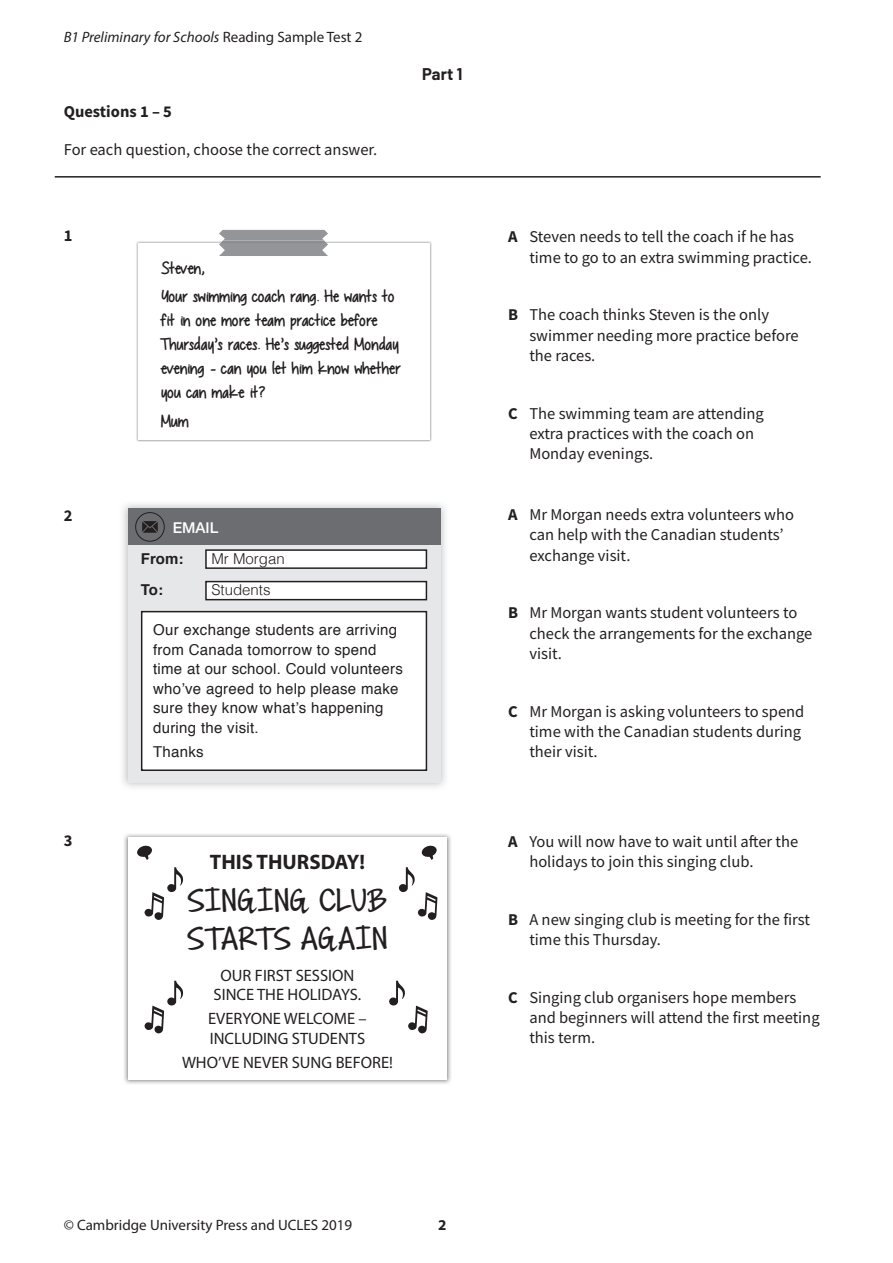
<style>
.page{position:relative;width:893px;height:1263px;background:#fff}
.page>*{position:absolute;margin:0;border:0;box-sizing:border-box;transform-origin:0 0}
.t1{font:25.5px/38.4px "AJ Hand";color:#231f20}
.t2{font:22.5px/24px "Chocolate Covered Raindrops";color:#231f20}
.t3{font:700 21px "Myriad Pro";color:#231f20}
.t4{font:16.5px/20.2px "Source Sans Pro";color:#231f20}
.t5{font:16.5px/19.8px "Myriad Pro";color:#231f20;text-align:center}
.t6{font:700 16.5px "Source Sans Pro";color:#231f20}
.t7{font:700 16.5px "Barlow";color:#231f20}
.t8{font:15px/19.5px "Helvetica";letter-spacing:.02em;color:#231f20}
.t9{font:italic 15px "Myriad Pro";color:#231f20}
.t10{font:15px "Myriad Pro";color:#231f20}
.t11{font:300 15px "Helvetica";color:#231f20}
.t12{font:700 15px "Helvetica";color:#231f20}
.t13{font:500 15px "Helvetica Neue LT Std";color:#fff}
.t14{font:700 15px "Myriad Pro";color:#231f20}
.s1{font-style:normal}
.s2{font-weight:700}
</style>
<div class="page">
<hr style="left:55px;top:176px;width:766px;height:2px;background:#231f20">
<img style="left:136px;top:241px;width:296px;height:201px">
<div style="left:138px;top:243px;width:292px;height:197px;background:#fff"></div>
<svg style="left:219px;top:230px;width:109px;height:26px;background:#989a9d"></svg>
<img style="left:122px;top:503px;width:324px;height:284px">
<div style="left:128px;top:509px;width:312px;height:274px;background:#e6e7e9"></div>
<div style="left:128px;top:509px;width:312px;height:36px;background:#6c6d70"></div>
<div style="left:206px;top:582px;width:220px;height:18px;background:#fff"></div>
<div style="left:205px;top:581px;width:222px;height:19px;border:2px solid #231f20"></div>
<div style="left:142px;top:612px;width:284px;height:158px;background:#fff"></div>
<div style="left:141px;top:611px;width:286px;height:160px;border:2px solid #231f20"></div>
<div style="left:206px;top:550px;width:220px;height:18px;background:#fff"></div>
<div style="left:205px;top:549px;width:222px;height:20px;border:2px solid #231f20"></div>
<svg style="left:142px;top:521px;width:16px;height:12px"></svg>
<div style="left:135px;top:512px;width:30px;height:29px;border:1px solid #231f20;border-radius:50%"></div>
<img style="left:124px;top:834px;width:327px;height:250px">
<div style="left:128px;top:838px;width:319px;height:242px;background:#fff"></div>
<svg style="left:399px;top:867px;width:38px;height:53px"></svg>
<svg style="left:389px;top:981px;width:39px;height:52px"></svg>
<svg style="left:144px;top:867px;width:39px;height:53px"></svg>
<svg style="left:144px;top:981px;width:40px;height:52px"></svg>
<svg style="left:137px;top:845px;width:15px;height:15px"></svg>
<svg style="left:422px;top:845px;width:15px;height:15px"></svg>
<p class="t9" style="left:64px;top:28px;width:300px">B1 Preliminary for Schools <span class="s1">Reading Sample Test 2</span></p>
<p class="t6" style="left:64px;top:100px;width:110px">Questions 1 – 5</p>
<p class="t4" style="left:64px;top:139px;width:315px">For each question, choose the correct answer.</p>
<p class="t7" style="left:422px;top:64px;width:42px">Part 1</p>
<p class="t6" style="left:64px;top:224px;width:10px">1</p>
<h2 class="t2" style="left:157px;top:254px;width:235px;line-height:28.2px">Steven,<br>Your swimming coach rang. He wants to</h2>
<h2 class="t2" style="left:157px;top:308px;width:241px">fit in one more team practice before<br>Thursday’s races. He’s suggested Monday evening - can you let him know whether you can make it?</h2>
<h2 class="t2" style="left:157px;top:408px;width:29px">Mum</h2>
<p class="t6" style="left:64px;top:504px;width:10px">2</p>
<p class="t6" style="left:64px;top:829px;width:10px">3</p>
<p class="t13" style="left:173px;top:519px;width:47px">EMAIL</p>
<p class="t12" style="left:141px;top:546px;width:44px">From:</p>
<p class="t11" style="left:211px;top:546px;width:75px">Mr Morgan</p>
<p class="t12" style="left:141px;top:578px;width:24px">To:</p>
<p class="t11" style="left:211px;top:577px;width:61px">Students</p>
<p class="t8" style="left:153px;top:621px;width:251px">Our exchange students are arriving from Canada tomorrow to spend time at our school. Could volunteers who’ve agreed to help please make sure they know what’s happening during the visit.</p>
<p class="t8" style="left:153px;top:742px;width:52px">Thanks</p>
<p class="t3" style="left:210px;top:848px;width:157px">THIS THURSDAY!</p>
<h1 class="t1" style="left:187px;top:883px;width:202px">SINGING CLUB<br>STARTS AGAIN</h1>
<p class="t5" style="left:214px;top:965px;width:149px">OUR FIRST SESSION<br>SINCE THE HOLIDAYS.</p>
<p class="t5" style="left:208px;top:1009px;width:160px;text-align:left">EVERYONE WELCOME –<br>INCLUDING STUDENTS</p>
<p class="t5" style="left:182px;top:1052px;width:212px">WHO’VE NEVER SUNG BEFORE!</p>
<p class="t4" style="left:529px;top:227px;width:284px;text-indent:-21px"><span class="s2">A</span> Steven needs to tell the coach if he has time to go to an extra swimming practice.</p>
<p class="t4" style="left:529px;top:305px;width:271px;text-indent:-21px"><span class="s2">B</span> The coach thinks Steven is the only swimmer needing more practice before the races.</p>
<p class="t4" style="left:529px;top:403px;width:236px;text-indent:-21px"><span class="s2">C</span> The swimming team are attending extra practices with the coach on<br>Monday evenings.</p>
<p class="t4" style="left:529px;top:504px;width:266px;text-indent:-21px"><span class="s2">A</span> Mr Morgan needs extra volunteers who can help with the Canadian students’ exchange visit.</p>
<p class="t4" style="left:529px;top:603px;width:285px;text-indent:-21px"><span class="s2">B</span> Mr Morgan wants student volunteers to check the arrangements for the exchange visit.</p>
<p class="t4" style="left:529px;top:701px;width:276px;text-indent:-21px"><span class="s2">C</span> Mr Morgan is asking volunteers to spend time with the Canadian students during their visit.</p>
<p class="t4" style="left:529px;top:831px;width:270px;text-indent:-21px"><span class="s2">A</span> You will now have to wait until after the holidays to join this singing club.</p>
<p class="t4" style="left:529px;top:909px;width:282px;text-indent:-21px"><span class="s2">B</span> A new singing club is meeting for the first time this Thursday.</p>
<p class="t4" style="left:529px;top:987px;width:292px;text-indent:-21px"><span class="s2">C</span> Singing club organisers hope members and beginners will attend the first meeting this term.</p>
<p class="t10" style="left:64px;top:1215px;width:290px">© Cambridge University Press and UCLES 2019</p>
<p class="t14" style="left:438px;top:1215px;width:10px">2</p>
</div>
